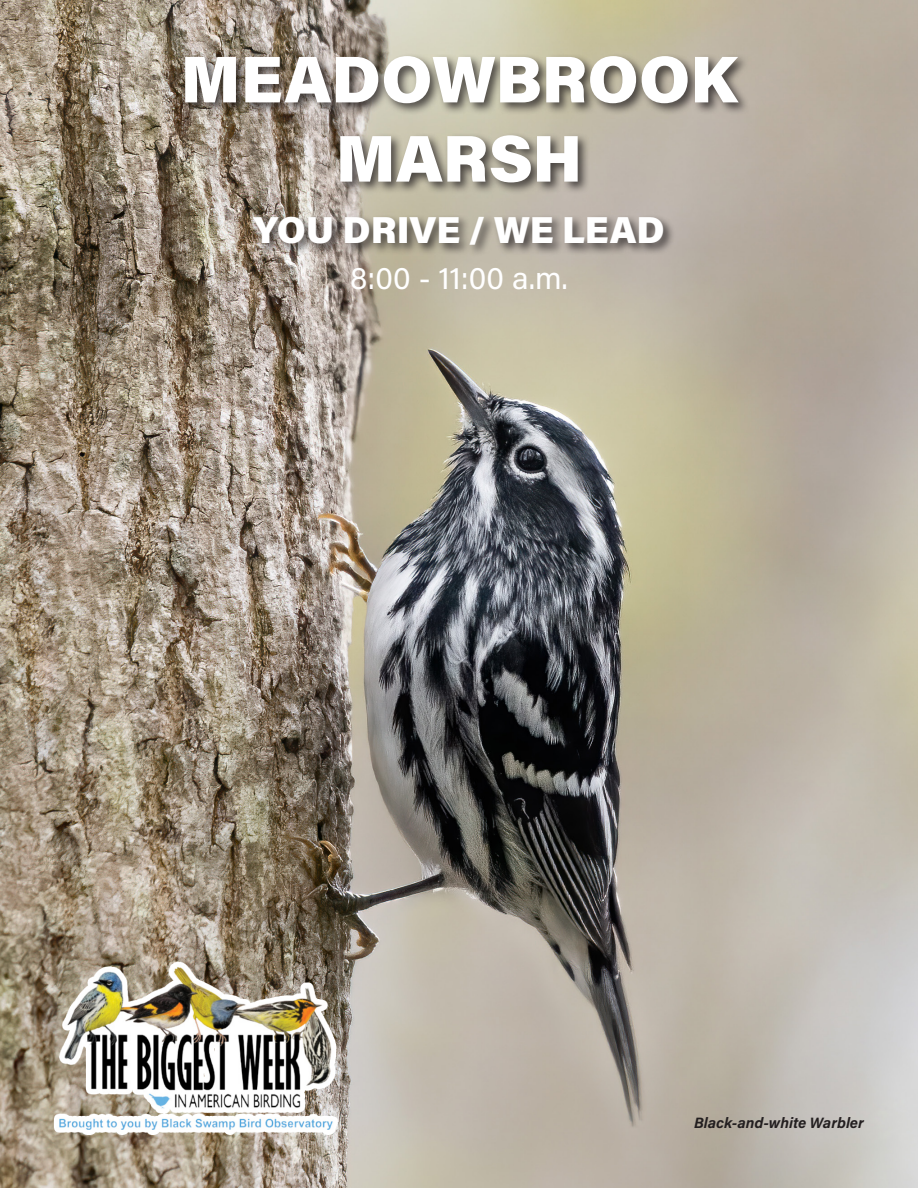
<style>
.page{position:relative;width:918px;height:1188px;background:#fff}
.page>*{position:absolute;margin:0;border:0;box-sizing:border-box;transform-origin:0 0}
.t1{font:900 66px "Acumin Pro";color:#fff}
.t2{font:900 37.5px "Acumin Pro";color:#fff}
.t3{font:31.5px "Acumin Pro";color:#fff}
.t4{font:italic 700 15px "Acumin Pro";color:#231f20}
</style>
<div class="page">
<img style="left:0;top:0;width:918px;height:1188px">
<img style="left:40px;top:955px;width:309px;height:192px">
<div style="left:182px;top:53px;width:568px;height:142px;background:#231f20;opacity:.75"></div>
<div style="left:250px;top:214px;width:426px;height:44px;background:#231f20;opacity:.75"></div>
<p class="t1" style="left:181px;top:33px;width:558px">MEADOWBROOK</p>
<p class="t1" style="left:336px;top:112px;width:248px">MARSH</p>
<p class="t2" style="left:253px;top:204px;width:413px">YOU DRIVE / WE LEAD</p>
<p class="t3" style="left:350px;top:256px;width:219px">8:00 - 11:00 a.m.</p>
<p class="t4" style="left:694px;top:1112px;width:171px">Black-and-white Warbler</p>
</div>
